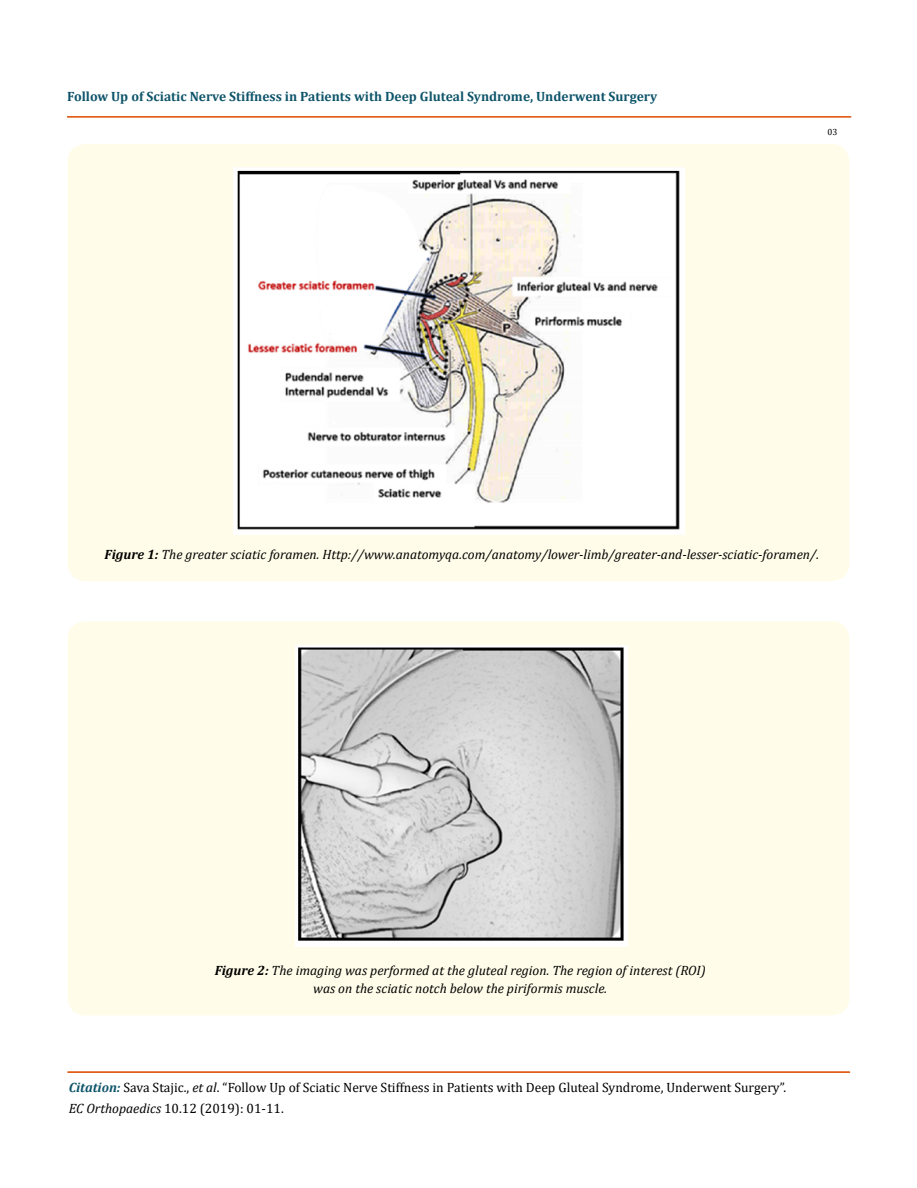
<style>
.page{position:relative;width:917px;height:1188px;background:#fff}
.page>*{position:absolute;margin:0;border:0;box-sizing:border-box;transform-origin:0 0}
.t1{font:italic 13.5px/18px "Cambria";color:#000;text-align:center}
.t2{font:13.5px/21px "Cambria";color:#000}
.t3{font:700 13.5px "Cambria";color:#0e546a}
.t4{font:9px "Cambria";color:#000}
.s1{font-weight:700}
.s2{font-weight:700;font-style:italic;color:#0e546a}
.s3{font-style:italic}
</style>
<div class="page">
<hr style="left:68px;top:117px;width:782px;height:1px;background:#e05d1a">
<div style="left:67px;top:116px;width:783px;height:1px;border:1px solid #e05d1a"></div>
<div style="left:68px;top:1072px;width:781px;height:1px;border:1px solid #e05d1a"></div>
<div style="left:68px;top:144px;width:781px;height:437px;background:#fffde9;border-radius:18px"></div>
<img style="left:233px;top:168px;width:451px;height:367px">
<div style="left:68px;top:621px;width:781px;height:394px;background:#fffde9;border-radius:18px"></div>
<img style="left:296px;top:645px;width:331px;height:301px">
<p class="t3" style="left:67px;top:87px;width:591px">Follow Up of Sciatic Nerve Stiffness in Patients with Deep Gluteal Syndrome, Underwent Surgery</p>
<p class="t4" style="left:827px;top:127px;width:11px">03</p>
<p class="t1" style="left:104px;top:544px;width:716px"><span class="s1">Figure 1:</span> The greater sciatic foramen. Http://www.anatomyqa.com/anatomy/lower-limb/greater-and-lesser-sciatic-foramen/.</p>
<p class="t1" style="left:215px;top:960px;width:492px"><span class="s1">Figure 2:</span> The imaging was performed at the gluteal region. The region of interest (ROI) was on the sciatic notch below the piriformis muscle.</p>
<p class="t2" style="left:69px;top:1076px;width:719px"><span class="s2">Citation:</span> Sava Stajic., <span class="s3">et al</span>. “Follow Up of Sciatic Nerve Stiffness in Patients with Deep Gluteal Syndrome, Underwent Surgery”.<br><span class="s3">EC Orthopaedics</span> 10.12 (2019): 01-11.</p>
</div>
